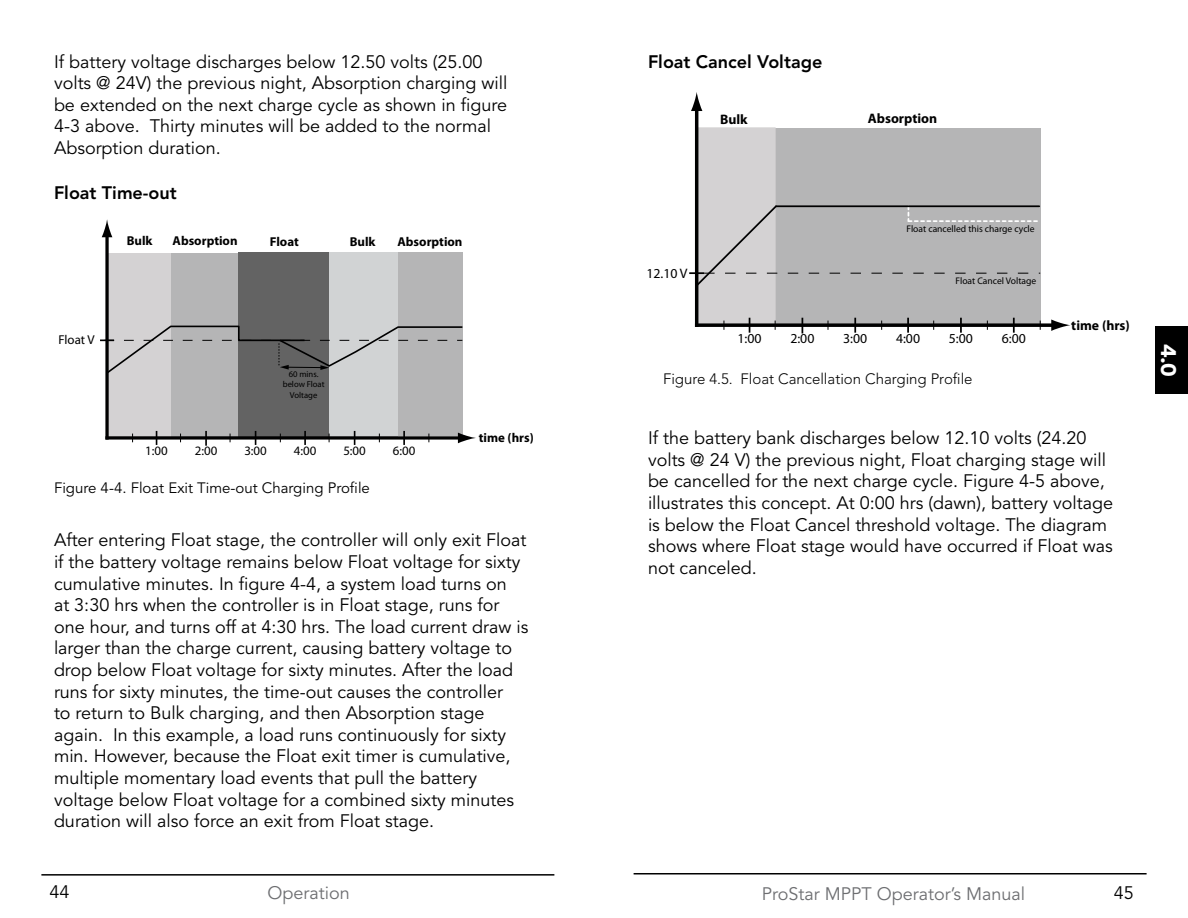
<style>
.page{position:relative;width:1188px;height:918px;background:#fff}
.page>*{position:absolute;margin:0;border:0;box-sizing:border-box;transform-origin:0 0}
.t1{font:900 21px "Avenir LT Std";color:#fff;scale:1.1 1}
.t2{font:18px/21.6px "Avenir LT Std";color:#000}
.t3{font:18px "Avenir LT Std";color:#6d6e71}
.t4{font:800 18px "Avenir LT Std";color:#000}
.t5{font:15px "Avenir LT Std";color:#000}
.t6{font:300 15px "Avenir LT Std";color:#000}
.t7{font:13.8px "Myriad Pro";color:#000}
.t8{font:700 13.8px "Myriad Pro";color:#000}
.t9{font:700 12.9px "Myriad Pro";color:#000}
.t10{font:12.9px "Myriad Pro";color:#000}
.t11{font:9.6px "Myriad Pro";color:#000}
.t12{font:8.55px/10.4px "Myriad Pro";color:#000;text-align:center}
</style>
<div class="page">
<hr style="left:634px;top:873px;width:513px;height:1px;background:#000">
<hr style="left:41px;top:874px;width:513px;height:2px;background:#000">
<div style="left:1156px;top:327px;width:32px;height:67px;background:#000"></div>
<div style="left:169px;top:253px;width:69px;height:183px;background:#b5b5b6"></div>
<div style="left:398px;top:252px;width:64px;height:184px;background:#b5b5b6"></div>
<div style="left:107px;top:253px;width:64px;height:185px;background:#d4d2d3"></div>
<div style="left:239px;top:252px;width:90px;height:184px;background:#636363"></div>
<div style="left:329px;top:252px;width:69px;height:187px;background:#d1d3d4"></div>
<svg style="left:105px;top:237px;width:4px;height:201px"></svg>
<svg style="left:102px;top:219px;width:10px;height:18px"></svg>
<svg style="left:107px;top:436px;width:351px;height:4px"></svg>
<svg style="left:458px;top:433px;width:18px;height:10px"></svg>
<svg style="left:156px;top:432px;width:1px;height:12px"></svg>
<svg style="left:205px;top:432px;width:2px;height:13px"></svg>
<svg style="left:255px;top:432px;width:1px;height:12px"></svg>
<svg style="left:304px;top:432px;width:2px;height:12px"></svg>
<svg style="left:354px;top:432px;width:1px;height:12px"></svg>
<svg style="left:403px;top:432px;width:2px;height:12px"></svg>
<svg style="left:101px;top:325px;width:362px;height:50px"></svg>
<div style="left:775px;top:128px;width:266px;height:196px;background:#b5b5b6"></div>
<div style="left:697px;top:128px;width:78px;height:197px;background:#d4d2d3"></div>
<div style="left:696px;top:127px;width:80px;height:199px;border:1px solid #d4d2d3"></div>
<hr style="left:695px;top:107px;width:3px;height:218px;background:#000">
<svg style="left:691px;top:92px;width:11px;height:19px"></svg>
<svg style="left:697px;top:323px;width:354px;height:4px"></svg>
<svg style="left:1051px;top:319px;width:19px;height:12px"></svg>
<svg style="left:749px;top:319px;width:1px;height:13px"></svg>
<svg style="left:802px;top:319px;width:1px;height:14px"></svg>
<svg style="left:854px;top:319px;width:2px;height:13px"></svg>
<svg style="left:907px;top:319px;width:2px;height:13px"></svg>
<svg style="left:960px;top:319px;width:2px;height:13px"></svg>
<svg style="left:1013px;top:319px;width:2px;height:13px"></svg>
<svg style="left:690px;top:204px;width:350px;height:84px"></svg>
<hr style="left:776px;top:205px;width:263px;height:2px;background:#000">
<p class="t2" style="left:54px;top:51px;width:455px">If battery voltage discharges below 12.50 volts (25.00 volts @ 24V) the previous night, Absorption charging will be extended on the next charge cycle as shown in figure 4-3 above. Thirty minutes will be added to the normal Absorption duration.</p>
<p class="t4" style="left:54px;top:182px;width:124px">Float Time-out</p>
<p class="t9" style="left:127px;top:233px;width:27px">Bulk</p>
<p class="t9" style="left:173px;top:233px;width:67px">Absorption</p>
<p class="t9" style="left:270px;top:234px;width:31px">Float</p>
<p class="t9" style="left:398px;top:233px;width:67px">Absorption</p>
<p class="t9" style="left:350px;top:234px;width:27px">Bulk</p>
<p class="t10" style="left:59px;top:332px;width:38px">Float V</p>
<p class="t12" style="left:283px;top:369px;width:43px">60 mins. below Float<br>Voltage</p>
<p class="t10" style="left:145px;top:443px;width:24px">1:00</p>
<p class="t10" style="left:195px;top:443px;width:24px">2:00</p>
<p class="t10" style="left:244px;top:443px;width:24px">3:00</p>
<p class="t10" style="left:294px;top:443px;width:24px">4:00</p>
<p class="t10" style="left:343px;top:443px;width:24px">5:00</p>
<p class="t10" style="left:393px;top:443px;width:24px">6:00</p>
<p class="t9" style="left:479px;top:429px;width:56px">time (hrs)</p>
<p class="t5" style="left:54px;top:479px;width:317px">Figure 4-4. Float Exit Time-out Charging Profile</p>
<p class="t2" style="left:54px;top:530px;width:476px">After entering Float stage, the controller will only exit Float if the battery voltage remains below Float voltage for sixty cumulative minutes. In figure 4-4, a system load turns on<br>at 3:30 hrs when the controller is in Float stage, runs for one hour, and turns off at 4:30 hrs. The load current draw is larger than the charge current, causing battery voltage to drop below Float voltage for sixty minutes. After the load runs for sixty minutes, the time-out causes the controller<br>to return to Bulk charging, and then Absorption stage again. In this example, a load runs continuously for sixty min. However, because the Float exit timer is cumulative, multiple momentary load events that pull the battery voltage below Float voltage for a combined sixty minutes duration will also force an exit from Float stage.</p>
<p class="t4" style="left:648px;top:51px;width:176px">Float Cancel Voltage</p>
<p class="t8" style="left:720px;top:110px;width:29px">Bulk</p>
<p class="t8" style="left:868px;top:110px;width:71px">Absorption</p>
<p class="t7" style="left:646px;top:265px;width:43px">12.10 V</p>
<p class="t11" style="left:907px;top:222px;width:130px">Float cancelled this charge cycle</p>
<p class="t11" style="left:956px;top:275px;width:82px">Float Cancel Voltage</p>
<p class="t7" style="left:738px;top:330px;width:26px">1:00</p>
<p class="t7" style="left:790px;top:330px;width:26px">2:00</p>
<p class="t7" style="left:843px;top:330px;width:26px">3:00</p>
<p class="t7" style="left:896px;top:330px;width:26px">4:00</p>
<p class="t7" style="left:949px;top:330px;width:26px">5:00</p>
<p class="t7" style="left:1002px;top:330px;width:26px">6:00</p>
<p class="t6" style="left:663px;top:370px;width:311px">Figure 4.5. Float Cancellation Charging Profile</p>
<p class="t8" style="left:1071px;top:316px;width:60px">time (hrs)</p>
<p class="t2" style="left:648px;top:428px;width:467px">If the battery bank discharges below 12.10 volts (24.20 volts @ 24 V) the previous night, Float charging stage will be cancelled for the next charge cycle. Figure 4-5 above, illustrates this concept. At 0:00 hrs (dawn), battery voltage is below the Float Cancel threshold voltage. The diagram shows where Float stage would have occurred if Float was not canceled.</p>
<p class="t2" style="left:50px;top:882px;width:22px">44</p>
<p class="t3" style="left:268px;top:883px;width:84px">Operation</p>
<p class="t3" style="left:762px;top:883px;width:265px">ProStar MPPT Operator’s Manual</p>
<p class="t2" style="left:1114px;top:883px;width:22px">45</p>
<p class="t1" style="left:1181px;top:344px;width:32px;rotate:90deg">4.0</p>
</div>
